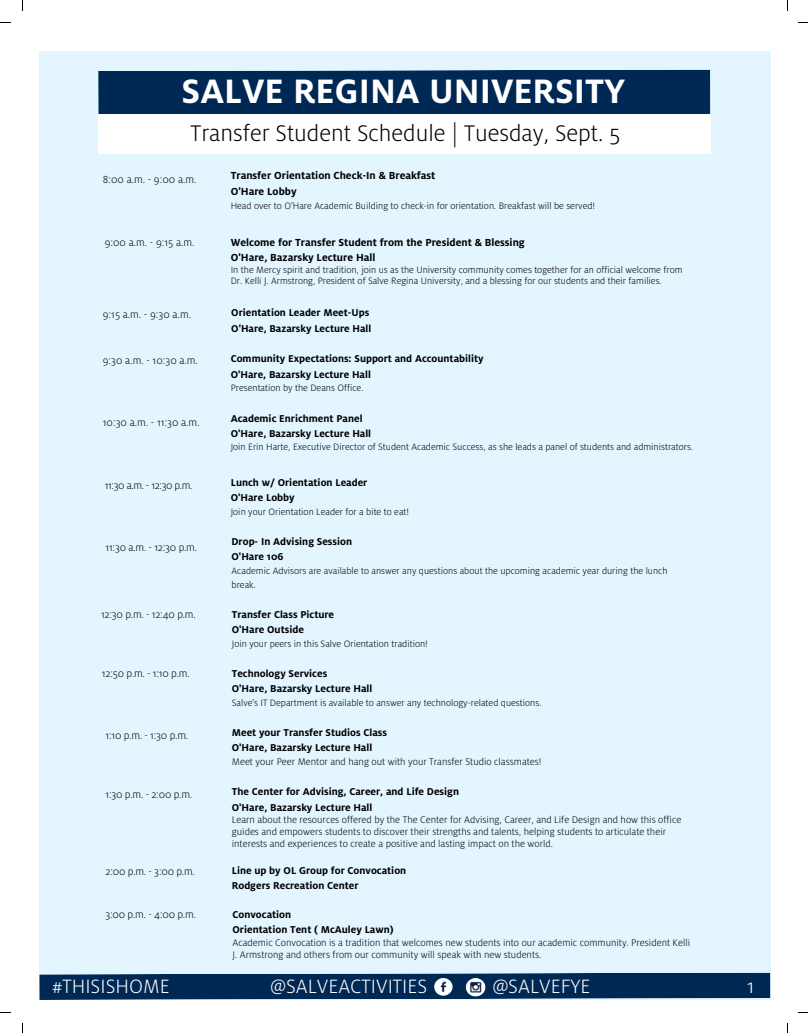
<style>
.page{position:relative;width:808px;height:1033px;background:#fff}
.page>*{position:absolute;margin:0;border:0;box-sizing:border-box;transform-origin:0 0}
.t1{font:700 37.5px "Milo Pro";color:#fff}
.t2{font:300 25px "Milo Pro";color:#000}
.t3{font:300 21.38px "Milo Pro";color:#fff}
.t4{font:300 11.38px "Milo Pro";letter-spacing:-.02em;color:#000}
.t5{font:700 11.38px "Milo Pro";color:#000}
.t6{font:700 11px "Milo Pro";color:#000}
.t7{font:300 10.62px/11.9px "Milo Pro";color:#000}
.t8{font:300 10.25px/11px "Milo Pro";color:#000}
</style>
<div class="page">
<div style="left:39px;top:51px;width:731px;height:949px;background:#e3f6ff"></div>
<div style="left:98px;top:70px;width:612px;height:44px;background:#002855"></div>
<div style="left:98px;top:114px;width:612px;height:40px;background:#fff"></div>
<svg style="left:39px;top:972px;width:731px;height:28px;background:#173d66"></svg>
<img style="left:462px;top:978px;width:25px;height:20px">
<img style="left:430px;top:978px;width:22px;height:18px">
<p class="t1" style="left:182px;top:68px;width:445px">SALVE REGINA UNIVERSITY</p>
<p class="t2" style="left:190px;top:118px;width:431px">Transfer Student Schedule | Tuesday, Sept. 5</p>
<p class="t4" style="left:103px;top:173px;width:95px">8:00 a.m. - 9:00 a.m.</p>
<p class="t5" style="left:231px;top:169px;width:206px">Transfer Orientation Check-In &amp; Breakfast</p>
<p class="t5" style="left:231px;top:184px;width:67px">O'Hare Lobby</p>
<p class="t8" style="left:231px;top:200px;width:366px">Head over to O'Hare Academic Building to check-in for orientation. Breakfast will be served!</p>
<p class="t4" style="left:105px;top:235px;width:91px">9:00 a.m. - 9:15 a.m.</p>
<p class="t5" style="left:231px;top:235px;width:296px">Welcome for Transfer Student from the President &amp; Blessing</p>
<p class="t5" style="left:231px;top:250px;width:146px">O'Hare, Bazarsky Lecture Hall</p>
<p class="t8" style="left:231px;top:264px;width:453px">In the Mercy spirit and tradition, join us as the University community comes together for an official welcome from<br>Dr. Kelli J. Armstrong, President of Salve Regina University, and a blessing for our students and their families.</p>
<p class="t4" style="left:103px;top:307px;width:90px">9:15 a.m. - 9:30 a.m.</p>
<p class="t6" style="left:231px;top:306px;width:139px">Orientation Leader Meet-Ups</p>
<p class="t6" style="left:231px;top:321px;width:141px">O'Hare, Bazarsky Lecture Hall</p>
<p class="t4" style="left:103px;top:353px;width:97px">9:30 a.m. - 10:30 a.m.</p>
<p class="t6" style="left:231px;top:352px;width:254px">Community Expectations: Support and Accountability</p>
<p class="t6" style="left:231px;top:367px;width:142px">O'Hare, Bazarsky Lecture Hall</p>
<p class="t8" style="left:231px;top:382px;width:134px">Presentation by the Deans Office.</p>
<p class="t4" style="left:103px;top:416px;width:98px">10:30 a.m. - 11:30 a.m.</p>
<p class="t6" style="left:231px;top:411px;width:133px">Academic Enrichment Panel</p>
<p class="t6" style="left:231px;top:426px;width:142px">O'Hare, Bazarsky Lecture Hall</p>
<p class="t8" style="left:231px;top:441px;width:464px">Join Erin Harte, Executive Director of Student Academic Success, as she leads a panel of students and administrators.</p>
<p class="t4" style="left:105px;top:478px;width:89px">11:30 a.m. - 12:30 p.m.</p>
<p class="t6" style="left:231px;top:475px;width:138px">Lunch w/ Orientation Leader</p>
<p class="t6" style="left:231px;top:491px;width:65px">O'Hare Lobby</p>
<p class="t8" style="left:231px;top:506px;width:180px">Join your Orientation Leader for a bite to eat!</p>
<p class="t4" style="left:105px;top:540px;width:93px">11:30 a.m. - 12:30 p.m.</p>
<p class="t6" style="left:231px;top:535px;width:122px">Drop- In Advising Session</p>
<p class="t6" style="left:231px;top:550px;width:53px">O'Hare 106</p>
<p class="t8" style="left:231px;top:564px;width:437px;line-height:13.6px">Academic Advisors are available to answer any questions about the upcoming academic year during the lunch break.</p>
<p class="t4" style="left:101px;top:607px;width:96px">12:30 p.m. - 12:40 p.m.</p>
<p class="t6" style="left:232px;top:607px;width:104px">Transfer Class Picture</p>
<p class="t6" style="left:232px;top:623px;width:74px">O'Hare Outside</p>
<p class="t8" style="left:232px;top:638px;width:197px">Join your peers in this Salve Orientation tradition!</p>
<p class="t4" style="left:102px;top:666px;width:89px">12:50 p.m. - 1:10 p.m.</p>
<p class="t6" style="left:232px;top:666px;width:97px">Technology Services</p>
<p class="t6" style="left:232px;top:682px;width:142px">O'Hare, Bazarsky Lecture Hall</p>
<p class="t8" style="left:232px;top:697px;width:311px">Salve's IT Department is available to answer any technology-related questions.</p>
<p class="t4" style="left:105px;top:728px;width:84px">1:10 p.m. - 1:30 p.m.</p>
<p class="t6" style="left:232px;top:725px;width:157px">Meet your Transfer Studios Class</p>
<p class="t6" style="left:232px;top:740px;width:142px">O'Hare, Bazarsky Lecture Hall</p>
<p class="t7" style="left:232px;top:755px;width:311px">Meet your Peer Mentor and hang out with your Transfer Studio classmates!</p>
<p class="t4" style="left:105px;top:787px;width:88px">1:30 p.m. - 2:00 p.m.</p>
<p class="t6" style="left:232px;top:785px;width:229px">The Center for Advising, Career, and Life Design</p>
<p class="t6" style="left:232px;top:800px;width:142px">O'Hare, Bazarsky Lecture Hall</p>
<p class="t7" style="left:232px;top:814px;width:451px">Learn about the resources offered by the The Center for Advising, Career, and Life Design and how this office guides and empowers students to discover their strengths and talents, helping students to articulate their interests and experiences to create a positive and lasting impact on the world.</p>
<p class="t4" style="left:105px;top:864px;width:91px">2:00 p.m. - 3:00 p.m.</p>
<p class="t6" style="left:232px;top:863px;width:176px">Line up by OL Group for Convocation</p>
<p class="t6" style="left:232px;top:879px;width:128px">Rodgers Recreation Center</p>
<p class="t4" style="left:105px;top:906px;width:92px">3:00 p.m. - 4:00 p.m.</p>
<p class="t6" style="left:232px;top:907px;width:60px">Convocation</p>
<p class="t6" style="left:232px;top:922px;width:163px">Orientation Tent ( McAuley Lawn)</p>
<p class="t7" style="left:232px;top:936px;width:459px">Academic Convocation is a tradition that welcomes new students into our academic community. President Kelli<br>J. Armstrong and others from our community will speak with new students.</p>
<p class="t3" style="left:52px;top:973px;width:119px">#THISISHOME</p>
<p class="t3" style="left:270px;top:973px;width:158px">@SALVEACTIVITIES</p>
<p class="t3" style="left:493px;top:973px;width:99px">@SALVEFYE</p>
<p class="t3" style="left:747px;top:973px;width:9px">1</p>
</div>
